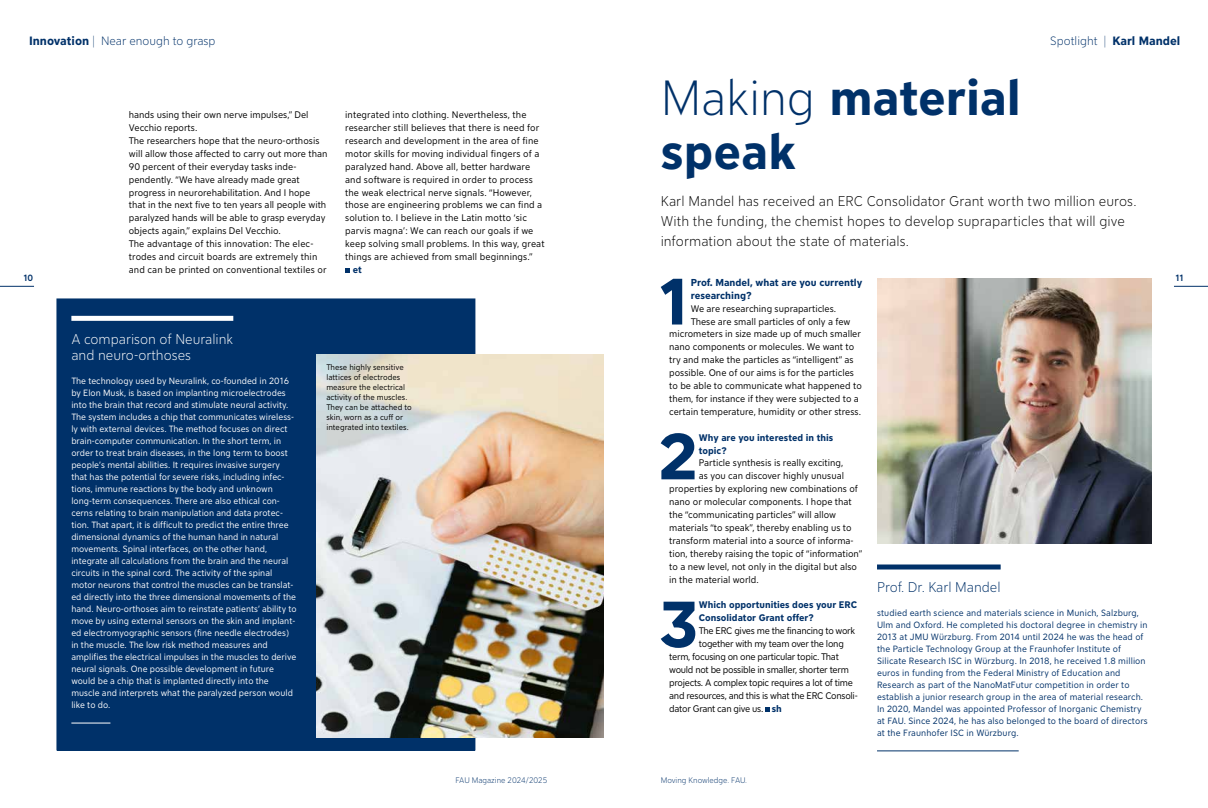
<style>
.page{position:relative;width:1208px;height:808px;background:#fff}
.page>*{position:absolute;margin:0;border:0;box-sizing:border-box;transform-origin:0 0}
.t1{font:700 65px "FAU Sans";color:#003169}
.t2{font:700 64.5px "FAU Sans";color:#003169}
.t3{font:700 49px/53.8px "FAU Sans";color:#003169}
.t4{font:300 14px/20px "FAU Sans";letter-spacing:.005em;color:#000}
.t5{font:300 14px/16.8px "FAU Sans";color:#fff}
.t6{font:300 14px "FAU Sans";color:#003169}
.t7{font:300 12px "FAU Sans";color:#003169}
.t8{font:700 10px/12.9px "FAU Sans";color:#003169}
.t9{font:9.5px/12.9px "FAU Sans";color:#000}
.t10{font:9.5px "FAU Sans";letter-spacing:-.03em;color:#000}
.t11{font:700 9.5px/12.9px "FAU Sans";color:#003169}
.t12{font:9px/12px "FAU Sans";color:#fff}
.t13{font:9px/12px "FAU Sans";letter-spacing:.01em;color:#003169}
.t14{font:500 9px "FAU Sans";color:#003169}
.t15{font:8px/10px "FAU Sans";color:#000}
.t16{font:300 8px "FAU Sans";color:#003169}
.s1{font-weight:700}
.s2{font-weight:300}
.s3{font-weight:700;color:#003169}
</style>
<div class="page">
<hr style="left:0;top:286px;width:34px;height:1px;background:#003169">
<hr style="left:1174px;top:286px;width:34px;height:1px;background:#003169">
<img style="left:877px;top:279px;width:274px;height:265px">
<svg style="left:765px;top:707px;width:5px;height:4px"></svg>
<div style="left:877px;top:564px;width:123px;height:5px;background:#003169"></div>
<hr style="left:877px;top:750px;width:141px;height:1px;background:#003169">
<svg style="left:345px;top:268px;width:5px;height:5px"></svg>
<div style="left:57px;top:299px;width:418px;height:451px;background:#003169"></div>
<div style="left:71px;top:316px;width:162px;height:5px;background:#fff"></div>
<hr style="left:71px;top:722px;width:39px;height:1px;background:#fff">
<img style="left:317px;top:354px;width:287px;height:383px">
<p class="t7" style="left:29px;top:33px;width:188px"><span class="s1">Innovation</span> | Near enough to grasp</p>
<p class="t14" style="left:23px;top:272px;width:11px">10</p>
<p class="t9" style="left:129px;top:108px;width:200px">hands using their own nerve impulses,” Del Vecchio reports.<br>The researchers hope that the neuro-orthosis will allow those affected to carry out more than 90 percent of their everyday tasks inde&shy;pendently. “We have already made great progress in neurorehabilitation. And I hope that in the next five to ten years all people with paralyzed hands will be able to grasp everyday objects again,” explains Del Vecchio.<br>The advantage of this innovation: The elec&shy;trodes and circuit boards are extremely thin and can be printed on conventional textiles or</p>
<p class="t9" style="left:345px;top:108px;width:201px">integrated into clothing. Nevertheless, the researcher still believes that there is need for research and development in the area of fine motor skills for moving individual fingers of a paralyzed hand. Above all, better hardware and software is required in order to process the weak electrical nerve signals. “However, those are engineering problems we can find a solution to. I believe in the Latin motto ‘sic parvis magna’: We can reach our goals if we keep solving small problems. In this way, great things are achieved from small beginnings.”</p>
<p class="t11" style="left:353px;top:263px;width:11px">et</p>
<h3 class="t5" style="left:71px;top:329px;width:163px">A comparison of Neuralink and neuro-orthoses</h3>
<p class="t12" style="left:71px;top:375px;width:227px">The technology used by Neuralink, co-founded in 2016 by Elon Musk, is based on implanting microelectrodes into the brain that record and stimulate neural activity.<br>The system includes a chip that communicates wireless&shy;ly with external devices. The method focuses on direct brain-computer communication. In the short term, in order to treat brain diseases, in the long term to boost people’s mental abilities. It requires invasive surgery that has the potential for severe risks, including infec&shy;tions, immune reactions by the body and unknown long-term consequences. There are also ethical con&shy;cerns relating to brain manipulation and data protec&shy;tion. That apart, it is difficult to predict the entire three dimensional dynamics of the human hand in natural movements. Spinal interfaces, on the other hand, integrate all calculations from the brain and the neural circuits in the spinal cord. The activity of the spinal motor neurons that control the muscles can be translat&shy;ed directly into the three dimensional movements of the hand. Neuro-orthoses aim to reinstate patients’ ability to move by using external sensors on the skin and implant&shy;ed electromyographic sensors (fine needle electrodes) in the muscle. The low risk method measures and amplifies the electrical impulses in the muscles to derive neural signals. One possible development in future would be a chip that is implanted directly into the muscle and interprets what the paralyzed person would like to do.</p>
<p class="t15" style="left:326px;top:361px;width:87px">These highly sensitive lattices of electrodes measure the electrical activity of the muscles.<br>They can be attached to skin, worn as a cuff or integrated into textiles.</p>
<p class="t7" style="left:1050px;top:33px;width:132px">Spotlight | <span class="s1">Karl Mandel</span></p>
<h3 class="t3" style="left:660px;top:68px;width:362px"><span class="s2">Making</span> material speak</h3>
<h3 class="t4" style="left:660px;top:190px;width:477px">Karl Mandel has received an ERC Consolidator Grant worth two million euros.<br>With the funding, the chemist hopes to develop supraparticles that will give information about the state of materials.</h3>
<h1 class="t1" style="left:658px;top:255px;width:34px">1</h1>
<p class="t8" style="left:690px;top:275px;width:173px">Prof. Mandel, what are you currently researching?</p>
<p class="t9" style="left:690px;top:301px;width:147px">We are researching supraparticles.</p>
<p class="t9" style="left:690px;top:314px;width:161px">These are small particles of only a few</p>
<p class="t9" style="left:669px;top:327px;width:193px">micrometers in size made up of much smaller</p>
<p class="t9" style="left:669px;top:340px;width:186px">nano components or molecules. We want to</p>
<p class="t9" style="left:669px;top:353px;width:186px">try and make the particles as “intelligent” as</p>
<p class="t9" style="left:669px;top:366px;width:186px">possible. One of our aims is for the particles</p>
<p class="t9" style="left:669px;top:379px;width:194px">to be able to communicate what happened to</p>
<p class="t9" style="left:669px;top:392px;width:191px">them, for instance if they were subjected to a</p>
<p class="t9" style="left:669px;top:404px;width:193px">certain temperature, humidity or other stress.</p>
<h2 class="t2" style="left:658px;top:410px;width:42px">2</h2>
<p class="t11" style="left:699px;top:430px;width:136px">Why are you interested in this topic?</p>
<p class="t9" style="left:699px;top:456px;width:146px">Particle synthesis is really exciting,</p>
<p class="t9" style="left:699px;top:469px;width:147px">as you can discover highly unusual</p>
<p class="t9" style="left:669px;top:482px;width:190px">properties by exploring new combinations of</p>
<p class="t9" style="left:669px;top:495px;width:184px">nano or molecular components. I hope that</p>
<p class="t9" style="left:669px;top:508px;width:168px">the “communicating particles” will allow</p>
<p class="t9" style="left:669px;top:521px;width:184px">materials “to speak”, thereby enabling us to</p>
<p class="t9" style="left:669px;top:533px;width:186px">transform material into a source of informa-</p>
<p class="t9" style="left:669px;top:546px;width:195px">tion, thereby raising the topic of “information”</p>
<p class="t9" style="left:669px;top:559px;width:189px">to a new level, not only in the digital but also</p>
<p class="t9" style="left:669px;top:572px;width:91px">in the material world.</p>
<h2 class="t2" style="left:658px;top:578px;width:42px">3</h2>
<p class="t11" style="left:699px;top:598px;width:160px">Which opportunities does your ERC<br>Consolidator Grant offer?</p>
<p class="t10" style="left:699px;top:624px;width:158px">The ERC gives me the financing to work</p>
<p class="t10" style="left:699px;top:637px;width:146px">together with my team over the long</p>
<p class="t10" style="left:669px;top:650px;width:171px">term, focusing on one particular topic. That</p>
<p class="t10" style="left:669px;top:663px;width:181px">would not be possible in smaller, shorter term</p>
<p class="t10" style="left:669px;top:675px;width:185px">projects. A complex topic requires a lot of time</p>
<p class="t10" style="left:669px;top:688px;width:190px">and resources, and this is what the ERC Consoli-</p>
<p class="t10" style="left:669px;top:701px;width:114px">dator Grant can give us. <span class="s3">sh</span></p>
<h3 class="t6" style="left:877px;top:577px;width:125px">Prof. Dr. Karl Mandel</h3>
<p class="t13" style="left:877px;top:606px;width:272px">studied earth science and materials science in Munich, Salzburg, Ulm and Oxford. He completed his doctoral degree in chemistry in 2013 at JMU Würzburg. From 2014 until 2024 he was the head of the Particle Technology Group at the Fraunhofer Institute of Silicate Research ISC in Würzburg. In 2018, he received 1.8 million euros in funding from the Federal Ministry of Education and Research as part of the NanoMatFutur competition in order to establish a junior research group in the area of material research.<br>In 2020, Mandel was appointed Professor of Inorganic Chemistry at FAU. Since 2024, he has also belonged to the board of directors at the Fraunhofer ISC in Würzburg.</p>
<p class="t14" style="left:1175px;top:272px;width:10px">11</p>
<p class="t16" style="left:455px;top:775px;width:93px">FAU Magazine 2024/2025</p>
<p class="t16" style="left:660px;top:775px;width:88px">Moving Knowledge. FAU.</p>
</div>
